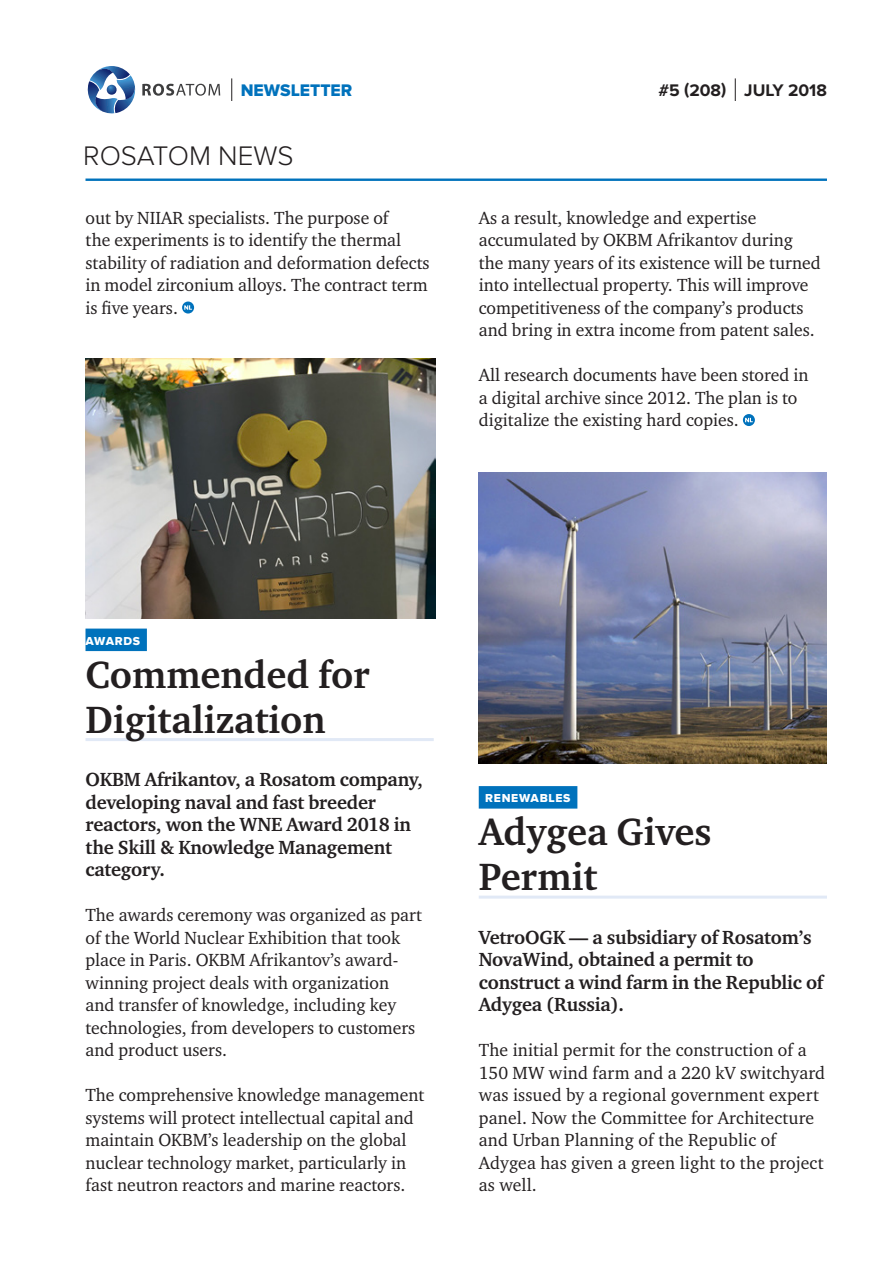
<style>
.page{position:relative;width:893px;height:1263px;background:#fff}
.page>*{position:absolute;margin:0;border:0;box-sizing:border-box;transform-origin:0 0}
.t1{font:700 39px/45px "Charter ITC";color:#231f20}
.t2{font:300 27.9px "Proxima Nova";color:#231f20}
.lead{font:700 19.5px/22.5px "Charter ITC";letter-spacing:-.01em;color:#231f20}
.t3{font:18px/22.5px "Charter ITC";color:#231f20}
.t4{font:700 17.4px "Proxima Nova";color:#231f20}
.t5{font:17.4px "Proxima Nova Extrabld";color:#0072bc}
.rubric{font:12px "Proxima Nova Extrabld";letter-spacing:.055em;color:#fff}
</style>
<div class="page">
<hr style="left:86px;top:179px;width:741px;height:2px;background:#0072bc">
<svg style="left:87px;top:66px;width:49px;height:48px"></svg>
<svg style="left:142px;top:84px;width:78px;height:12px"></svg>
<svg style="left:735px;top:78px;width:1px;height:23px"></svg>
<svg style="left:231px;top:78px;width:1px;height:23px"></svg>
<div style="left:86px;top:629px;width:61px;height:22px;background:#0072bc"></div>
<hr style="left:86px;top:738px;width:348px;height:3px;background:#e1e9f6">
<svg style="left:182px;top:301px;width:12px;height:13px"></svg>
<img style="left:86px;top:358px;width:349px;height:260px">
<div style="left:479px;top:786px;width:98px;height:23px;background:#0072bc"></div>
<hr style="left:479px;top:896px;width:348px;height:3px;background:#e1e9f6">
<svg style="left:743px;top:414px;width:12px;height:12px"></svg>
<img style="left:479px;top:472px;width:348px;height:292px">
<p class="t5" style="left:241px;top:80px;width:113px">NEWSLETTER</p>
<p class="t4" style="left:658px;top:80px;width:170px">#5 (208) JULY 2018</p>
<p class="t2" style="left:83px;top:140px;width:212px">ROSATOM NEWS</p>
<p class="t3" style="left:86px;top:206px;width:346px">out by NIIAR specialists. The purpose of<br>the experiments is to identify the thermal stability of radiation and deformation defects in model zirconium alloys. The contract term is five years.</p>
<p class="t3" style="left:479px;top:206px;width:344px">As a result, knowledge and expertise accumulated by OKBM Afrikantov during the many years of its existence will be turned into intellectual property. This will improve competitiveness of the company’s products and bring in extra income from patent sales.</p>
<p class="t3" style="left:479px;top:364px;width:331px">All research documents have been stored in a digital archive since 2012. The plan is to digitalize the existing hard copies.</p>
<p class="rubric" style="left:86px;top:634px;width:56px">AWARDS</p>
<p class="t1" style="left:86px;top:652px;width:285px">Commended for<br>Digitalization</p>
<p class="lead" style="left:86px;top:768px;width:339px">OKBM Afrikantov, a Rosatom company, developing naval and fast breeder reactors, won the WNE Award 2018 in the Skill &amp; Knowledge Management category.</p>
<p class="t3" style="left:86px;top:904px;width:338px">The awards ceremony was organized as part of the World Nuclear Exhibition that took place in Paris. OKBM Afrikantov’s award&shy;winning project deals with organization and transfer of knowledge, including key technologies, from developers to customers and product users.</p>
<p class="t3" style="left:86px;top:1084px;width:340px">The comprehensive knowledge management systems will protect intellectual capital and maintain OKBM’s leadership on the global nuclear technology market, particularly in fast neutron reactors and marine reactors.</p>
<p class="rubric" style="left:485px;top:791px;width:87px">RENEWABLES</p>
<p class="t1" style="left:479px;top:810px;width:234px">Adygea Gives<br>Permit</p>
<p class="lead" style="left:479px;top:926px;width:346px">VetroOGK — a subsidiary of Rosatom’s<br>NovaWind, obtained a permit to construct a wind farm in the Republic of<br>Adygea (Russia).</p>
<p class="t3" style="left:479px;top:1039px;width:348px">The initial permit for the construction of a 150 MW wind farm and a 220 kV switchyard was issued by a regional government expert panel. Now the Committee for Architecture and Urban Planning of the Republic of Adygea has given a green light to the project as well.</p>
</div>
